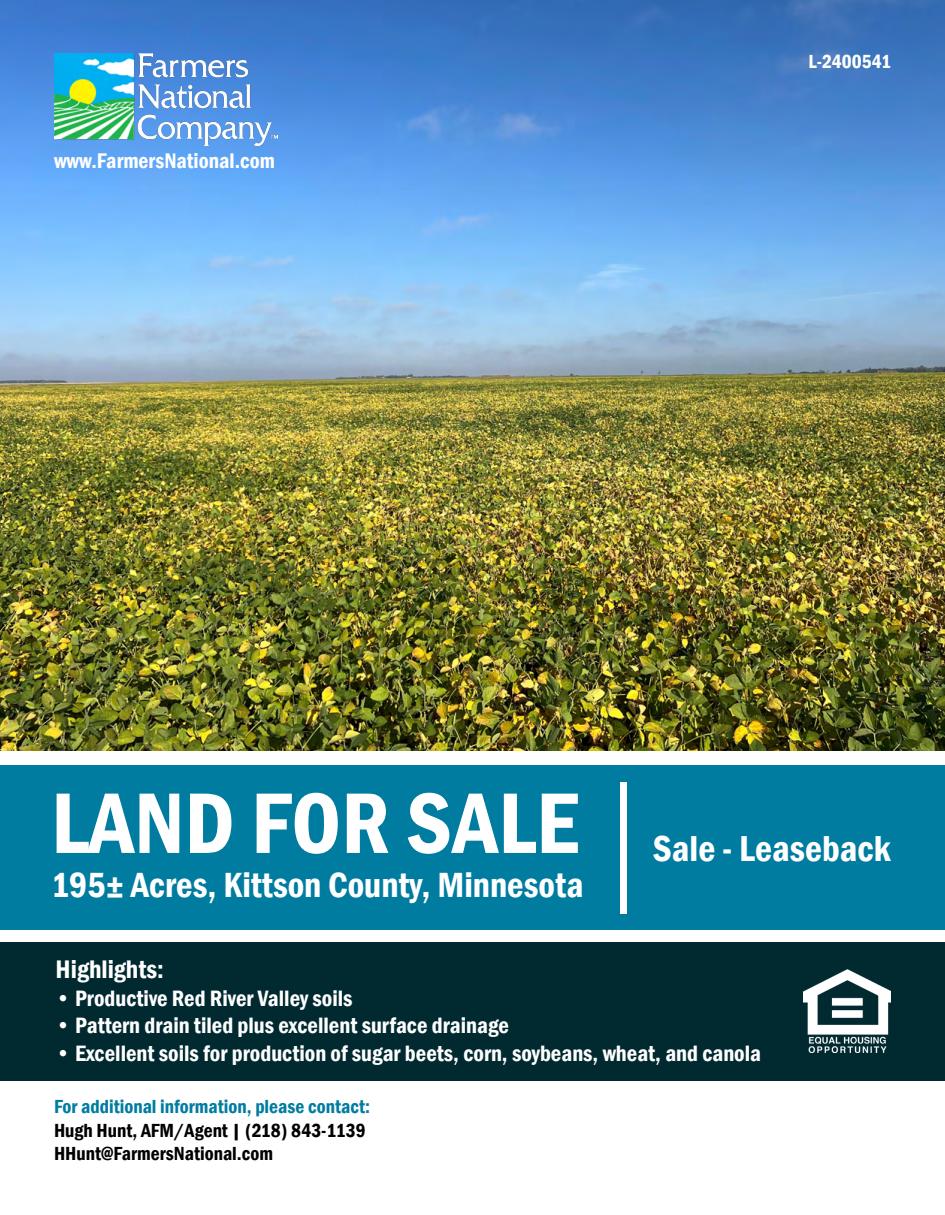
<style>
.page{position:relative;width:945px;height:1215px;background:#fff}
.page>*{position:absolute;margin:0;border:0;box-sizing:border-box;transform-origin:0 0}
.t1{font:600 condensed 88.95px "Franklin Gothic";color:#fff}
.t2{font:600 condensed 37.05px "Franklin Gothic";color:#fff}
.t3{font:600 condensed 36px "Franklin Gothic";color:#fff}
.t4{font:600 condensed 26.1px "Franklin Gothic";color:#fff}
.t5{font:600 condensed 22.8px "Franklin Gothic";color:#fff}
.t6{font:600 condensed 21.75px "Franklin Gothic";color:#fff}
.t7{font:600 condensed 19.5px/23.4px "Franklin Gothic";color:#000}
.t8{font:600 condensed 19.5px "Franklin Gothic";color:#007ca0}
.t9{font:600 condensed 19.5px "Franklin Gothic";color:#fff}
</style>
<div class="page">
<div style="left:0;top:942px;width:945px;height:139px;background:#002930"></div>
<img style="left:0;top:0;width:945px;height:750px">
<img style="left:54px;top:54px;width:224px;height:91px">
<div style="left:0;top:765px;width:945px;height:165px;background:#007ca0"></div>
<div style="left:621px;top:782px;width:6px;height:131px;background:#fff"></div>
<img style="left:804px;top:969px;width:87px;height:84px">
<p class="t6" style="left:54px;top:147px;width:223px">www.FarmersNational.com</p>
<p class="t9" style="left:808px;top:48px;width:84px">L-2400541</p>
<h1 class="t1" style="left:51px;top:764px;width:529px">LAND FOR SALE</h1>
<h3 class="t3" style="left:51px;top:861px;width:534px">195± Acres, Kittson County, Minnesota</h3>
<h2 class="t2" style="left:653px;top:823px;width:240px">Sale - Leaseback</h2>
<p class="t4" style="left:56px;top:952px;width:110px">Highlights:</p>
<p class="t5" style="left:56px;top:983px;width:299px">• Productive Red River Valley soils</p>
<p class="t5" style="left:56px;top:1010px;width:455px">• Pattern drain tiled plus excellent surface drainage</p>
<p class="t5" style="left:56px;top:1038px;width:707px">• Excellent soils for production of sugar beets, corn, soybeans, wheat, and canola</p>
<p class="t8" style="left:54px;top:1094px;width:318px">For additional information, please contact:</p>
<p class="t7" style="left:54px;top:1118px;width:313px">Hugh Hunt, AFM/Agent | (218) 843-1139<br>HHunt@FarmersNational.com</p>
</div>
